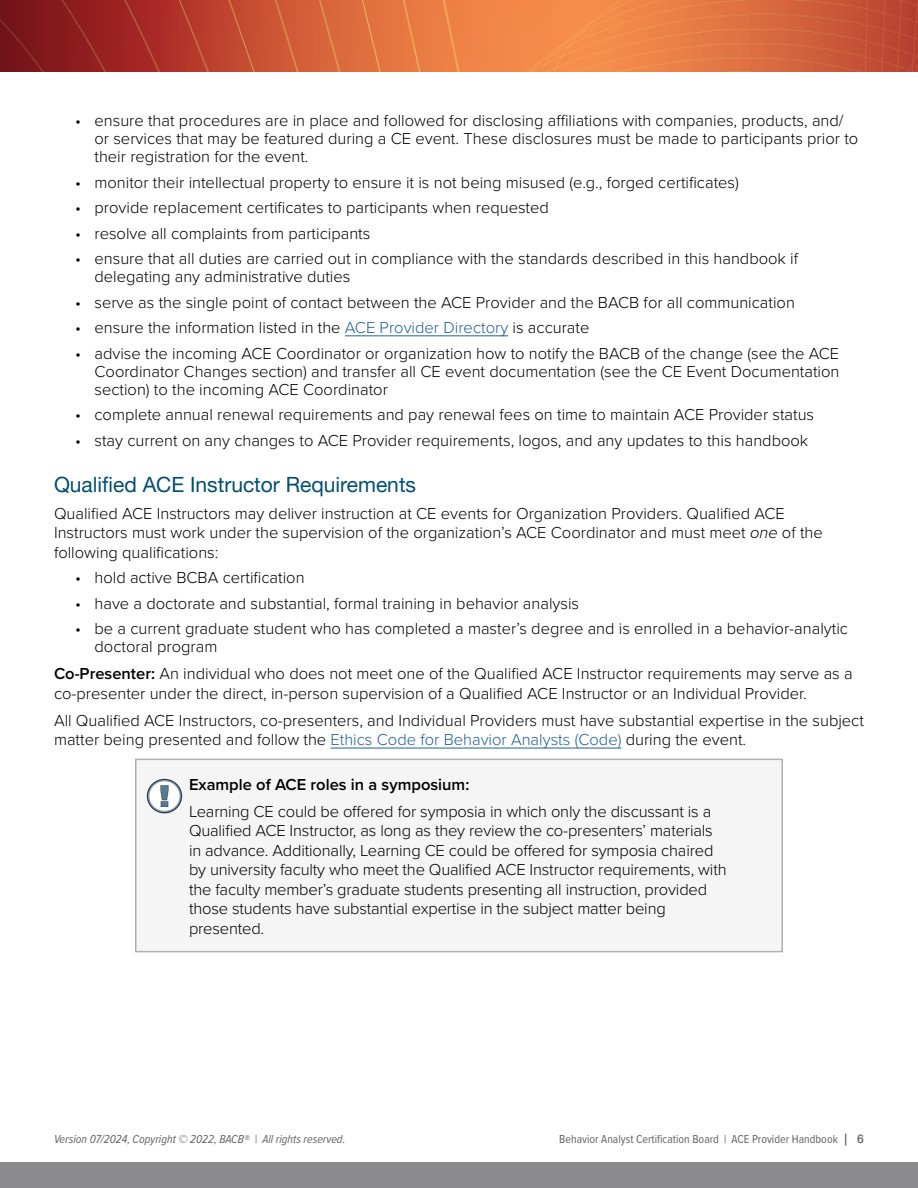
<style>
.page{position:relative;width:918px;height:1188px;background:#fff}
.page>*{position:absolute;margin:0;border:0;box-sizing:border-box;transform-origin:0 0}
.Section_Header{font:21px "Helvetica Neue LT Pro";color:#004e74}
.Body_Text{font:300 16.5px/19.5px "Proxima Nova";color:#000}
.Body_Text-2{font:600 16.5px "Proxima Nova";color:#000}
.t1{font:12px "Proxima Nova Cond";color:#636366}
.t2{font:italic 12px "Proxima Nova Cond";color:#636366}
.s1{color:#215e9e}
.s2{font-style:italic}
.s3{font-weight:600}
.s4{font-family:"Helvetica Neue LT Pro";font-weight:500}
</style>
<div class="page">
<img style="left:0;top:0;width:918px;height:72px">
<div style="left:0;top:1163px;width:918px;height:25px;background:#8a8a8d"></div>
<hr style="left:345px;top:336px;width:163px;height:1px;background:#215e9e">
<hr style="left:331px;top:748px;width:290px;height:1px;background:#215e9e">
<div style="left:135px;top:759px;width:648px;height:193px;background:#f6f5f5"></div>
<img style="left:146px;top:778px;width:37px;height:36px">
<p class="Body_Text" style="left:94px;top:111px;width:765px;line-height:18px;text-indent:-20px">• ensure that procedures are in place and followed for disclosing affiliations with companies, products, and/ or services that may be featured during a CE event. These disclosures must be made to participants prior to their registration for the event.</p>
<p class="Body_Text" style="left:75px;top:171px;width:665px">• monitor their intellectual property to ensure it is not being misused (e.g., forged certificates)</p>
<p class="Body_Text" style="left:75px;top:197px;width:475px">• provide replacement certificates to participants when requested</p>
<p class="Body_Text" style="left:75px;top:222px;width:297px">• resolve all complaints from participants</p>
<p class="Body_Text" style="left:94px;top:249px;width:705px;line-height:18px;text-indent:-20px">• ensure that all duties are carried out in compliance with the standards described in this handbook if delegating any administrative duties</p>
<p class="Body_Text" style="left:75px;top:291px;width:721px">• serve as the single point of contact between the ACE Provider and the BACB for all communication</p>
<p class="Body_Text" style="left:75px;top:317px;width:516px">• ensure the information listed in the <span class="s1">ACE Provider Directory</span> is accurate</p>
<p class="Body_Text" style="left:94px;top:343px;width:747px;line-height:18px;text-align:justify;text-indent:-20px">• advise the incoming ACE Coordinator or organization how to notify the BACB of the change (see the ACE Coordinator Changes section) and transfer all CE event documentation (see the CE Event Documentation section) to the incoming ACE Coordinator</p>
<p class="Body_Text" style="left:75px;top:404px;width:741px">• complete annual renewal requirements and pay renewal fees on time to maintain ACE Provider status</p>
<p class="Body_Text" style="left:75px;top:429px;width:735px">• stay current on any changes to ACE Provider requirements, logos, and any updates to this handbook</p>
<h3 class="Section_Header" style="left:54px;top:471px;width:364px">Qualified ACE Instructor Requirements</h3>
<p class="Body_Text" style="left:54px;top:503px;width:770px">Qualified ACE Instructors may deliver instruction at CE events for Organization Providers. Qualified ACE<br>Instructors must work under the supervision of the organization’s ACE Coordinator and must meet <span class="s2">one</span> of the following qualifications:</p>
<p class="Body_Text" style="left:75px;top:567px;width:231px">• hold active BCBA certification</p>
<p class="Body_Text" style="left:75px;top:593px;width:506px">• have a doctorate and substantial, formal training in behavior analysis</p>
<p class="Body_Text" style="left:94px;top:619px;width:755px;line-height:18px;text-indent:-20px">• be a current graduate student who has completed a master’s degree and is enrolled in a behavior-analytic doctoral program</p>
<p class="Body_Text" style="left:54px;top:663px;width:800px"><span class="s3">Co-Presenter:</span> An individual who does not meet one of the Qualified ACE Instructor requirements may serve as a co-presenter under the direct, in-person supervision of a Qualified ACE Instructor or an Individual Provider.</p>
<p class="Body_Text" style="left:54px;top:710px;width:812px">All Qualified ACE Instructors, co-presenters, and Individual Providers must have substantial expertise in the subject matter being presented and follow the <span class="s1">Ethics Code for Behavior Analysts (Code)</span> during the event.</p>
<p class="Body_Text-2" style="left:189px;top:772px;width:282px">Example of ACE roles in a symposium:</p>
<p class="Body_Text" style="left:189px;top:801px;width:539px">Learning CE could be offered for symposia in which only the discussant is a Qualified ACE Instructor, as long as they review the co-presenters’ materials in advance. Additionally, Learning CE could be offered for symposia chaired by university faculty who meet the Qualified ACE Instructor requirements, with the faculty member’s graduate students presenting all instruction, provided those students have substantial expertise in the subject matter being presented.</p>
<p class="t2" style="left:54px;top:1131px;width:293px">Version 07/2024, Copyright © 2022, BACB® | All rights reserved.</p>
<p class="t1" style="left:559px;top:1131px;width:306px">Behavior Analyst Certification Board | ACE Provider Handbook <span class="s4">| 6</span></p>
</div>
